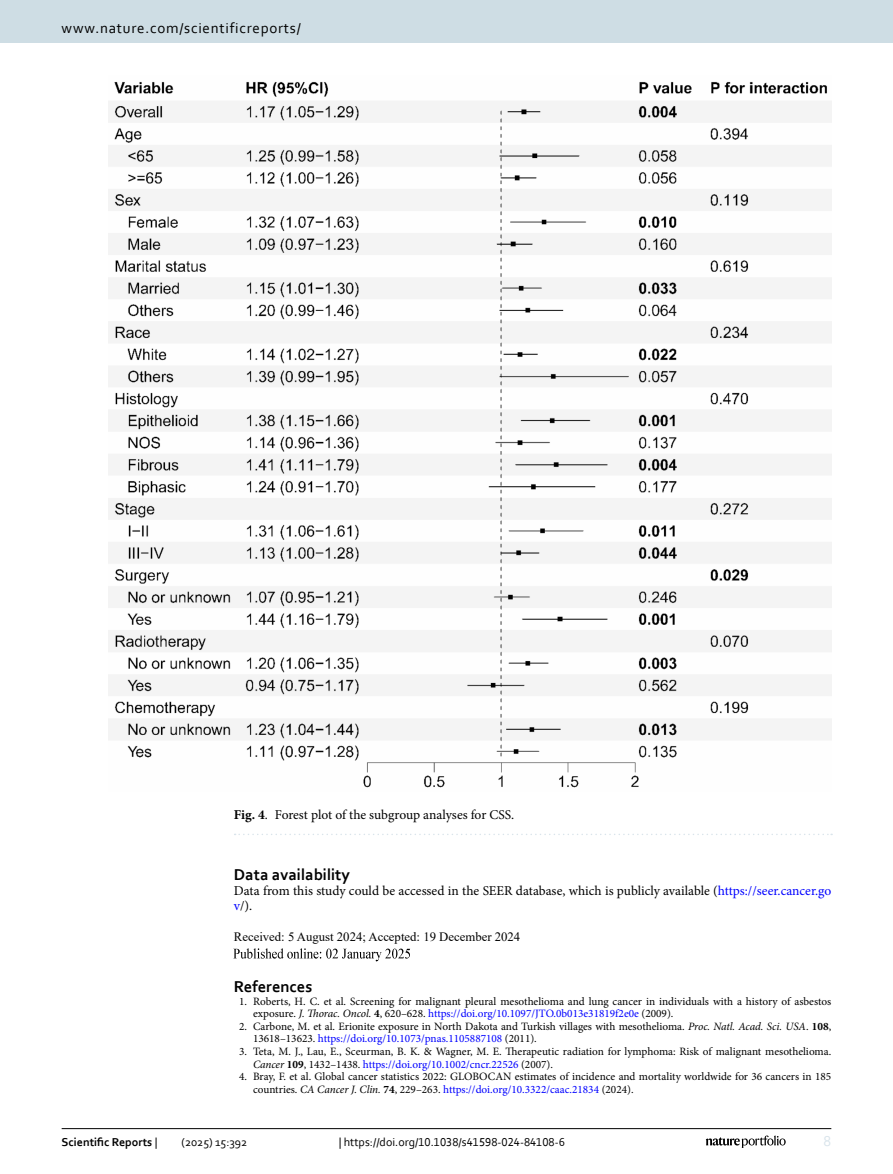
<style>
.page{position:relative;width:893px;height:1174px;background:#fff}
.page>*{position:absolute;margin:0;border:0;box-sizing:border-box;transform-origin:0 0}
.Endmatter_Heading{font:700 16.5px "Corbel";color:#000}
.Literatur_Heading{font:700 16.5px "Corbel";color:#000}
.t1{font:15px "Corbel";letter-spacing:.05em;color:#000}
.t2{font:15px "Corbel";color:#d9e4eb}
.Data_Availability{font:13.5px/15px "Minion Pro";color:#000}
.Figure_Caption{font:13.5px "Minion Pro";letter-spacing:-.005em;color:#000}
.Article_History{font:12.75px "Times New Roman";color:#000}
.t3{font:12px "Corbel";color:#000}
.t4{font:700 12px "Corbel";color:#000}
.Literatur_Entry_1-99{font:11.25px/12.6px "Minion Pro";color:#000}
.s1{font-weight:700}
.s2{color:#00f}
.s3{font-style:italic}
.s4{font-weight:400}
</style>
<div class="page">
<img style="left:234px;top:948px;width:176px;height:14px">
<img style="left:108px;top:81px;width:723px;height:707px">
<svg style="left:235px;top:833px;width:597px;height:2px"></svg>
<hr style="left:62px;top:1128px;width:769px;height:1px;background:#000">
<svg style="left:706px;top:1135px;width:80px;height:12px"></svg>
<div style="left:0;top:0;width:893px;height:43px;background:#cedde4"></div>
<h2 class="t1" style="left:62px;top:18px;width:241px">www.nature.com/scientificreports/</h2>
<p class="Figure_Caption" style="left:234px;top:806px;width:282px"><span class="s1">Fig. 4</span>. Forest plot of the subgroup analyses for CSS.</p>
<p class="Endmatter_Heading" style="left:234px;top:863px;width:118px">Data availability</p>
<p class="Data_Availability" style="left:234px;top:882px;width:599px">Data from this study could be accessed in the SEER database, which is publicly available (<span class="s2">https://seer.cancer.go v</span>/).</p>
<p class="Article_History" style="left:234px;top:927px;width:288px">Received: 5 August 2024; Accepted: 19 December 2024</p>
<p class="Literatur_Heading" style="left:234px;top:976px;width:80px">References</p>
<p class="Literatur_Entry_1-99" style="left:253px;top:994px;width:580px;text-indent:-14px">1. Roberts, H. C. et al. Screening for malignant pleural mesothelioma and lung cancer in individuals with a history of asbestos exposure. <span class="s3">J. Thorac. Oncol.</span> <span class="s1">4</span>, 620–628. <span class="s2">https://doi.org/10.1097/JTO.0b013e31819f2e0e</span> (2009).</p>
<p class="Literatur_Entry_1-99" style="left:253px;top:1020px;width:580px;text-indent:-14px">2. Carbone, M. et al. Erionite exposure in North Dakota and Turkish villages with mesothelioma. <span class="s3">Proc. Natl. Acad. Sci. USA</span>. <span class="s1">108</span>,<br>13618–13623. <span class="s2">https://doi.org/10.1073/pnas.1105887108</span> (2011).</p>
<p class="Literatur_Entry_1-99" style="left:253px;top:1045px;width:580px;text-indent:-14px">3. Teta, M. J., Lau, E., Sceurman, B. K. &amp; Wagner, M. E. Therapeutic radiation for lymphoma: Risk of malignant mesothelioma.<br><span class="s3">Cancer</span> <span class="s1">109</span>, 1432–1438. <span class="s2">https://doi.org/10.1002/cncr.22526</span> (2007).</p>
<p class="Literatur_Entry_1-99" style="left:253px;top:1070px;width:580px;text-indent:-14px">4. Bray, F. et al. Global cancer statistics 2022: GLOBOCAN estimates of incidence and mortality worldwide for 36 cancers in 185 countries. <span class="s3">CA Cancer J. Clin.</span> <span class="s1">74</span>, 229–263. <span class="s2">https://doi.org/10.3322/caac.21834</span> (2024).</p>
<p class="t4" style="left:62px;top:1134px;width:97px">Scientific Reports <span class="s4">|</span></p>
<p class="t3" style="left:181px;top:1134px;width:67px">(2025) 15:392</p>
<p class="t3" style="left:339px;top:1134px;width:228px">| https://doi.org/10.1038/s41598-024-84108-6</p>
<h2 class="t2" style="left:824px;top:1132px;width:9px">8</h2>
</div>
